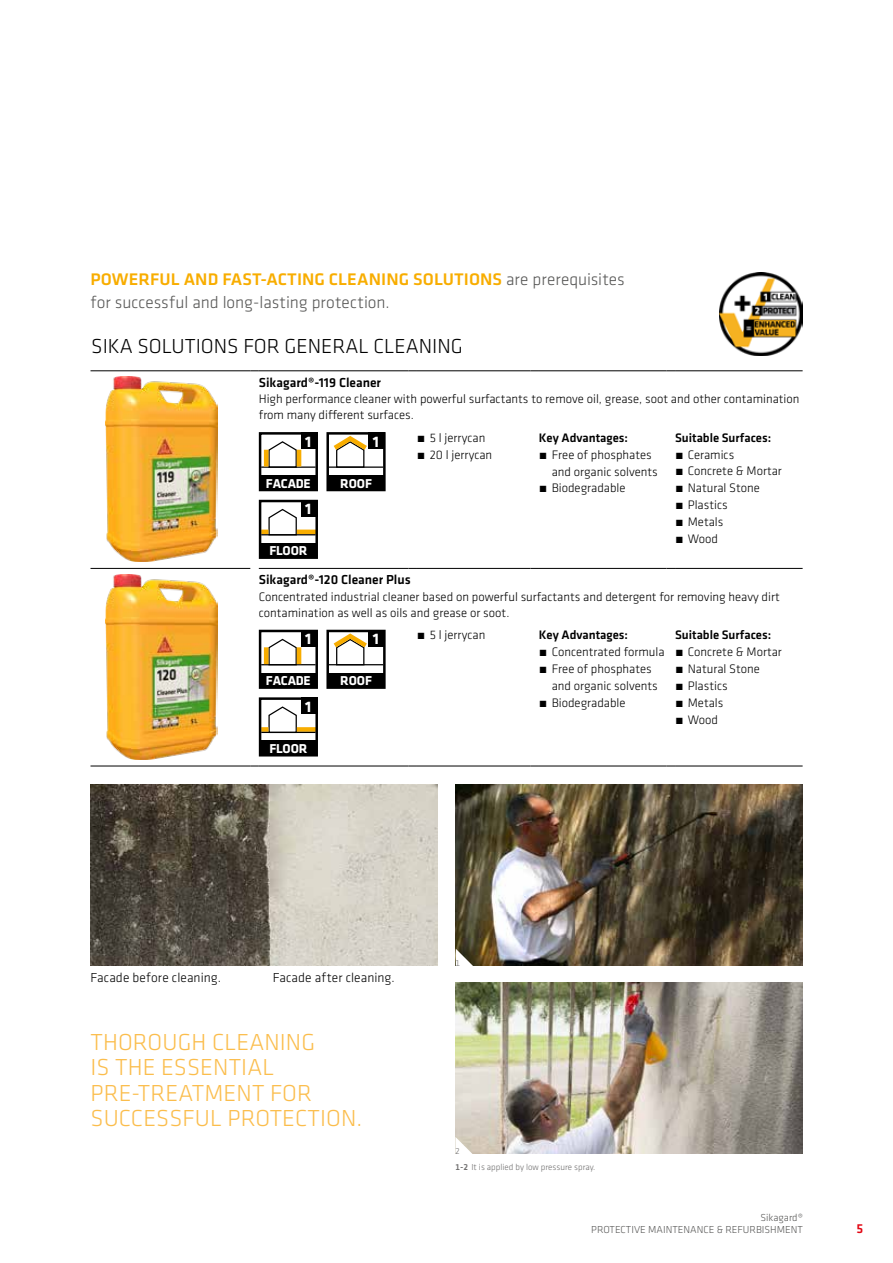
<style>
.page{position:relative;width:893px;height:1263px;background:#fff}
.page>*{position:absolute;margin:0;border:0;box-sizing:border-box;transform-origin:0 0}
.t1{font:300 24px/25.5px "Klavika";letter-spacing:.005em;color:#fbbd4c}
.t2{font:300 21px "Klavika";color:#000}
.t3{font:300 17.4px/22.6px "Klavika";color:#575756}
.t4{font:700 15.9px "Klavika";color:#fff}
.t5{font:500 13.5px "Klavika";color:#000}
.t6{font:300 13.5px "Klavika";letter-spacing:.005em;color:#000}
.t7{font:500 13.5px "Klavika";color:#e30613}
.t8{font:700 13.35px "Klavika";letter-spacing:-.015em;color:#fff}
.t9{font:300 12.75px/17px "Klavika";color:#000}
.t10{font:500 12.75px "Klavika";color:#000}
.t11{font:300 10.5px/12.6px "Klavika";color:#575756;text-align:right}
.t12{font:300 9px "Klavika";color:#706f6f}
.s1{font-weight:500;color:#f8ad00}
.s2{font-weight:500}
</style>
<div class="page">
<img style="left:91px;top:784px;width:347px;height:181px">
<img style="left:456px;top:982px;width:346px;height:172px">
<img style="left:456px;top:784px;width:346px;height:181px">
<hr style="left:259px;top:766px;width:149px;height:1px;background:#000">
<hr style="left:417px;top:766px;width:113px;height:1px;background:#000">
<hr style="left:539px;top:766px;width:127px;height:1px;background:#000">
<hr style="left:675px;top:766px;width:128px;height:1px;background:#000">
<hr style="left:259px;top:371px;width:149px;height:1px;background:#000">
<hr style="left:417px;top:371px;width:113px;height:1px;background:#000">
<hr style="left:539px;top:371px;width:127px;height:1px;background:#000">
<hr style="left:675px;top:371px;width:128px;height:1px;background:#000">
<hr style="left:91px;top:371px;width:159px;height:1px;background:#000">
<hr style="left:91px;top:568px;width:159px;height:1px;background:#000">
<hr style="left:91px;top:766px;width:159px;height:1px;background:#000">
<hr style="left:259px;top:568px;width:149px;height:1px;background:#000">
<hr style="left:417px;top:568px;width:113px;height:1px;background:#000">
<hr style="left:539px;top:568px;width:127px;height:1px;background:#000">
<hr style="left:675px;top:568px;width:128px;height:1px;background:#000">
<img style="left:106px;top:377px;width:112px;height:185px">
<div style="left:260px;top:475px;width:57px;height:15px;background:#000"></div>
<div style="left:259px;top:432px;width:59px;height:59px;border:3px solid #000"></div>
<div style="left:301px;top:432px;width:17px;height:17px;background:#000"></div>
<svg style="left:267px;top:441px;width:30px;height:25px"></svg>
<hr style="left:261px;top:466px;width:55px;height:2px;background:#000">
<hr style="left:264px;top:450px;width:4px;height:16px;background:#f8ad00">
<hr style="left:297px;top:450px;width:4px;height:16px;background:#f8ad00">
<div style="left:260px;top:543px;width:57px;height:15px;background:#000"></div>
<div style="left:301px;top:500px;width:17px;height:16px;background:#000"></div>
<svg style="left:263px;top:508px;width:34px;height:28px"></svg>
<hr style="left:297px;top:530px;width:20px;height:4px;background:#f8ad00">
<hr style="left:261px;top:534px;width:55px;height:1px;background:#000">
<div style="left:259px;top:500px;width:59px;height:59px;border:3px solid #000"></div>
<div style="left:328px;top:475px;width:56px;height:15px;background:#000"></div>
<hr style="left:329px;top:466px;width:54px;height:2px;background:#000">
<div style="left:326px;top:432px;width:60px;height:59px;border:3px solid #000"></div>
<svg style="left:329px;top:433px;width:43px;height:35px"></svg>
<div style="left:369px;top:432px;width:16px;height:17px;background:#000"></div>
<img style="left:106px;top:574px;width:112px;height:185px">
<div style="left:260px;top:673px;width:57px;height:15px;background:#000"></div>
<div style="left:259px;top:630px;width:59px;height:59px;border:3px solid #000"></div>
<div style="left:301px;top:630px;width:17px;height:16px;background:#000"></div>
<svg style="left:268px;top:639px;width:29px;height:25px"></svg>
<hr style="left:261px;top:664px;width:55px;height:1px;background:#000">
<hr style="left:264px;top:647px;width:4px;height:17px;background:#f8ad00">
<hr style="left:297px;top:647px;width:4px;height:17px;background:#f8ad00">
<div style="left:260px;top:740px;width:57px;height:15px;background:#000"></div>
<div style="left:301px;top:697px;width:17px;height:17px;background:#000"></div>
<svg style="left:263px;top:706px;width:34px;height:28px"></svg>
<div style="left:297px;top:727px;width:20px;height:5px;background:#f8ad00"></div>
<hr style="left:261px;top:732px;width:55px;height:1px;background:#000">
<div style="left:259px;top:697px;width:59px;height:59px;border:3px solid #000"></div>
<div style="left:328px;top:673px;width:56px;height:15px;background:#000"></div>
<hr style="left:329px;top:664px;width:54px;height:1px;background:#000">
<div style="left:326px;top:630px;width:60px;height:59px;border:3px solid #000"></div>
<svg style="left:329px;top:631px;width:43px;height:35px"></svg>
<div style="left:369px;top:630px;width:16px;height:16px;background:#000"></div>
<svg style="left:455px;top:1137px;width:18px;height:17px"></svg>
<svg style="left:456px;top:949px;width:17px;height:17px"></svg>
<img style="left:720px;top:273px;width:83px;height:83px">
<h3 class="t3" style="left:91px;top:268px;width:536px"><span class="s1">POWERFUL AND FAST-ACTING CLEANING SOLUTIONS</span> are prerequisites for successful and long-lasting protection.</h3>
<h2 class="t2" style="left:91px;top:333px;width:373px">SIKA SOLUTIONS FOR GENERAL CLEANING</h2>
<p class="t5" style="left:259px;top:373px;width:124px">Sikagard®-119 Cleaner</p>
<p class="t9" style="left:259px;top:391px;width:542px;line-height:16.2px">High performance cleaner with powerful surfactants to remove oil, grease, soot and other contamination from many different surfaces.</p>
<p class="t4" style="left:305px;top:430px;width:8px">1</p>
<p class="t8" style="left:266px;top:474px;width:46px">FACADE</p>
<p class="t4" style="left:305px;top:498px;width:8px">1</p>
<p class="t8" style="left:269px;top:541px;width:39px">FLOOR</p>
<p class="t4" style="left:373px;top:430px;width:8px">1</p>
<p class="t9" style="left:417px;top:429px;width:77px">́ 5 l jerrycan ́ 20 l jerrycan</p>
<p class="t10" style="left:539px;top:429px;width:91px">Key Advantages:</p>
<p class="t9" style="left:539px;top:446px;width:114px">́ Free of phosphates</p>
<p class="t9" style="left:552px;top:463px;width:108px">and organic solvents</p>
<p class="t9" style="left:539px;top:480px;width:88px">́ Biodegradable</p>
<p class="t8" style="left:340px;top:474px;width:33px">ROOF</p>
<p class="t10" style="left:675px;top:429px;width:98px">Suitable Surfaces:</p>
<p class="t9" style="left:675px;top:446px;width:108px">́ Ceramics<br>́ Concrete &amp; Mortar ́ Natural Stone<br>́ Plastics<br>́ Metals<br>́ Wood</p>
<p class="t5" style="left:259px;top:571px;width:153px">Sikagard®-120 Cleaner Plus</p>
<p class="t9" style="left:259px;top:588px;width:522px;line-height:16.2px">Concentrated industrial cleaner based on powerful surfactants and detergent for removing heavy dirt contamination as well as oils and grease or soot.</p>
<p class="t4" style="left:305px;top:627px;width:8px">1</p>
<p class="t8" style="left:266px;top:671px;width:46px">FACADE</p>
<p class="t4" style="left:305px;top:695px;width:8px">1</p>
<p class="t8" style="left:269px;top:739px;width:39px">FLOOR</p>
<p class="t4" style="left:373px;top:627px;width:8px">1</p>
<p class="t9" style="left:417px;top:626px;width:70px">́ 5 l jerrycan</p>
<p class="t10" style="left:539px;top:626px;width:91px">Key Advantages:</p>
<p class="t9" style="left:539px;top:643px;width:127px">́ Concentrated formula ́ Free of phosphates</p>
<p class="t9" style="left:539px;top:677px;width:120px;text-indent:13px">and organic solvents ́ Biodegradable</p>
<p class="t8" style="left:340px;top:671px;width:33px">ROOF</p>
<p class="t10" style="left:675px;top:626px;width:98px">Suitable Surfaces:</p>
<p class="t9" style="left:675px;top:643px;width:108px">́ Concrete &amp; Mortar ́ Natural Stone<br>́ Plastics<br>́ Metals<br>́ Wood</p>
<p class="t6" style="left:91px;top:970px;width:132px">Facade before cleaning.</p>
<p class="t6" style="left:273px;top:970px;width:123px">Facade after cleaning.</p>
<h1 class="t1" style="left:91px;top:1029px;width:273px">THOROUGH CLEANING<br>IS THE ESSENTIAL<br>PRE-TREATMENT FOR<br>SUCCESSFUL PROTECTION.</h1>
<p class="t12" style="left:455px;top:957px;width:6px">1</p>
<p class="t12" style="left:455px;top:1145px;width:6px">2</p>
<p class="t12" style="left:455px;top:1162px;width:141px"><span class="s2">1-2</span> It is applied by low pressure spray.</p>
<p class="t11" style="left:591px;top:1211px;width:213px">Sikagard®<br>PROTECTIVE MAINTENANCE &amp; REFURBISHMENT</p>
<p class="t7" style="left:856px;top:1219px;width:8px">5</p>
</div>
